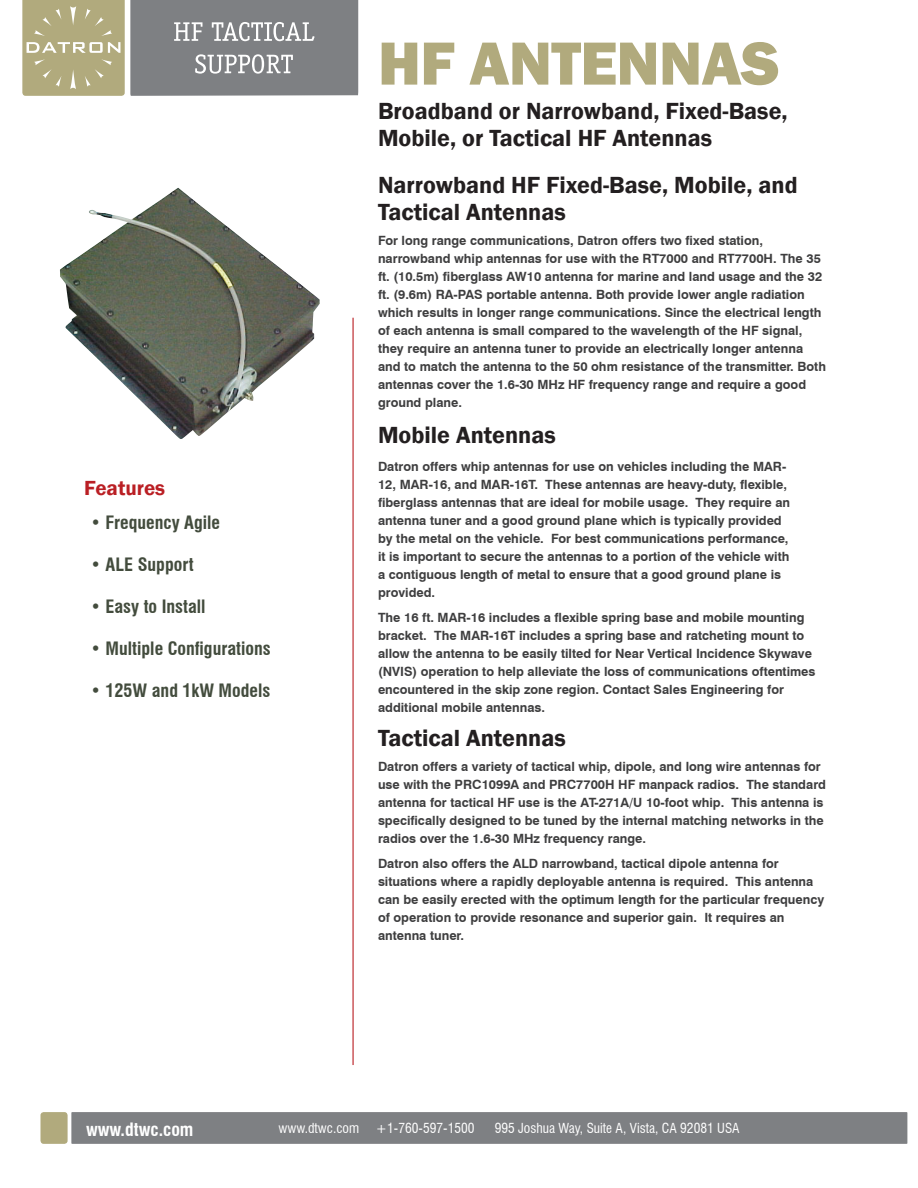
<style>
.page{position:relative;width:918px;height:1188px;background:#fff}
.page>*{position:absolute;margin:0;border:0;box-sizing:border-box;transform-origin:0 0}
.t1{font:800 63px "Franklin Gothic";letter-spacing:-.01em;color:#b1aa7d}
.Heading_2{font:600 24px/27px "Franklin Gothic";color:#231f20}
.Tag_Line{font:600 24px/27px "Franklin Gothic";color:#231f20}
.t2{font:600 21px "Franklin Gothic";color:#ba1f24}
.t3{font:700 condensed 18px "Swiss 721 BT";color:#434c3d}
.t4{font:700 condensed 18px "Swiss 721 BT";color:#fff}
.t5{font:condensed 13.5px "Swiss 721 BT";color:#fff}
.Body_Text{font:700 12.75px/18px "Swiss 721 BT";color:#3e3e3f}
</style>
<div class="page">
<div style="left:71px;top:1112px;width:836px;height:32px;background:#7e8083"></div>
<div style="left:40px;top:1112px;width:28px;height:32px;background:#b1aa7d;border-radius:3px"></div>
<hr style="left:352px;top:318px;width:2px;height:747px;background:#ba1f24">
<svg style="left:22px;top:0;width:336px;height:96px;background:#98978c"></svg>
<img style="left:60px;top:188px;width:260px;height:251px">
<p class="t2" style="left:84px;top:475px;width:83px">Features</p>
<p class="t3" style="left:91px;top:511px;width:131px">• Frequency Agile</p>
<p class="t3" style="left:91px;top:553px;width:105px">• ALE Support</p>
<p class="t3" style="left:91px;top:595px;width:116px">• Easy to Install</p>
<p class="t3" style="left:91px;top:637px;width:182px">• Multiple Configurations</p>
<p class="t3" style="left:91px;top:679px;width:181px">• 125W and 1kW Models</p>
<p class="t1" style="left:378px;top:23px;width:403px">HF ANTENNAS</p>
<p class="Tag_Line" style="left:378px;top:98px;width:411px">Broadband or Narrowband, Fixed-Base,<br>Mobile, or Tactical HF Antennas</p>
<p class="Heading_2" style="left:378px;top:172px;width:421px">Narrowband HF Fixed-Base, Mobile, and<br>Tactical Antennas</p>
<p class="Body_Text" style="left:378px;top:232px;width:450px">For long range communications, Datron offers two fixed station, narrowband whip antennas for use with the RT7000 and RT7700H. The 35 ft. (10.5m) fiberglass AW10 antenna for marine and land usage and the 32 ft. (9.6m) RA-PAS portable antenna. Both provide lower angle radiation which results in longer range communications. Since the electrical length of each antenna is small compared to the wavelength of the HF signal, they require an antenna tuner to provide an electrically longer antenna and to match the antenna to the 50 ohm resistance of the transmitter. Both antennas cover the 1.6-30 MHz HF frequency range and require a good ground plane.</p>
<p class="Heading_2" style="left:378px;top:422px;width:179px">Mobile Antennas</p>
<p class="Body_Text" style="left:378px;top:457px;width:414px">Datron offers whip antennas for use on vehicles including the MAR-12, MAR-16, and MAR-16T. These antennas are heavy-duty, flexible, fiberglass antennas that are ideal for mobile usage. They require an antenna tuner and a good ground plane which is typically provided by the metal on the vehicle. For best communications performance, it is important to secure the antennas to a portion of the vehicle with a contiguous length of metal to ensure that a good ground plane is provided.</p>
<p class="Body_Text" style="left:378px;top:608px;width:439px">The 16 ft. MAR-16 includes a flexible spring base and mobile mounting bracket. The MAR-16T includes a spring base and ratcheting mount to allow the antenna to be easily tilted for Near Vertical Incidence Skywave (NVIS) operation to help alleviate the loss of communications oftentimes encountered in the skip zone region. Contact Sales Engineering for additional mobile antennas.</p>
<p class="Heading_2" style="left:378px;top:725px;width:189px">Tactical Antennas</p>
<p class="Body_Text" style="left:378px;top:757px;width:450px">Datron offers a variety of tactical whip, dipole, and long wire antennas for use with the PRC1099A and PRC7700H HF manpack radios. The standard antenna for tactical HF use is the AT-271A/U 10-foot whip. This antenna is specifically designed to be tuned by the internal matching networks in the radios over the 1.6-30 MHz frequency range.</p>
<p class="Body_Text" style="left:378px;top:854px;width:448px">Datron also offers the ALD narrowband, tactical dipole antenna for situations where a rapidly deployable antenna is required. This antenna can be easily erected with the optimum length for the particular frequency of operation to provide resonance and superior gain. It requires an antenna tuner.</p>
<p class="t4" style="left:86px;top:1118px;width:109px">www.dtwc.com</p>
<p class="t5" style="left:279px;top:1120px;width:197px">www.dtwc.com +1-760-597-1500</p>
<p class="t5" style="left:495px;top:1120px;width:246px">995 Joshua Way, Suite A, Vista, CA 92081 USA</p>
</div>
